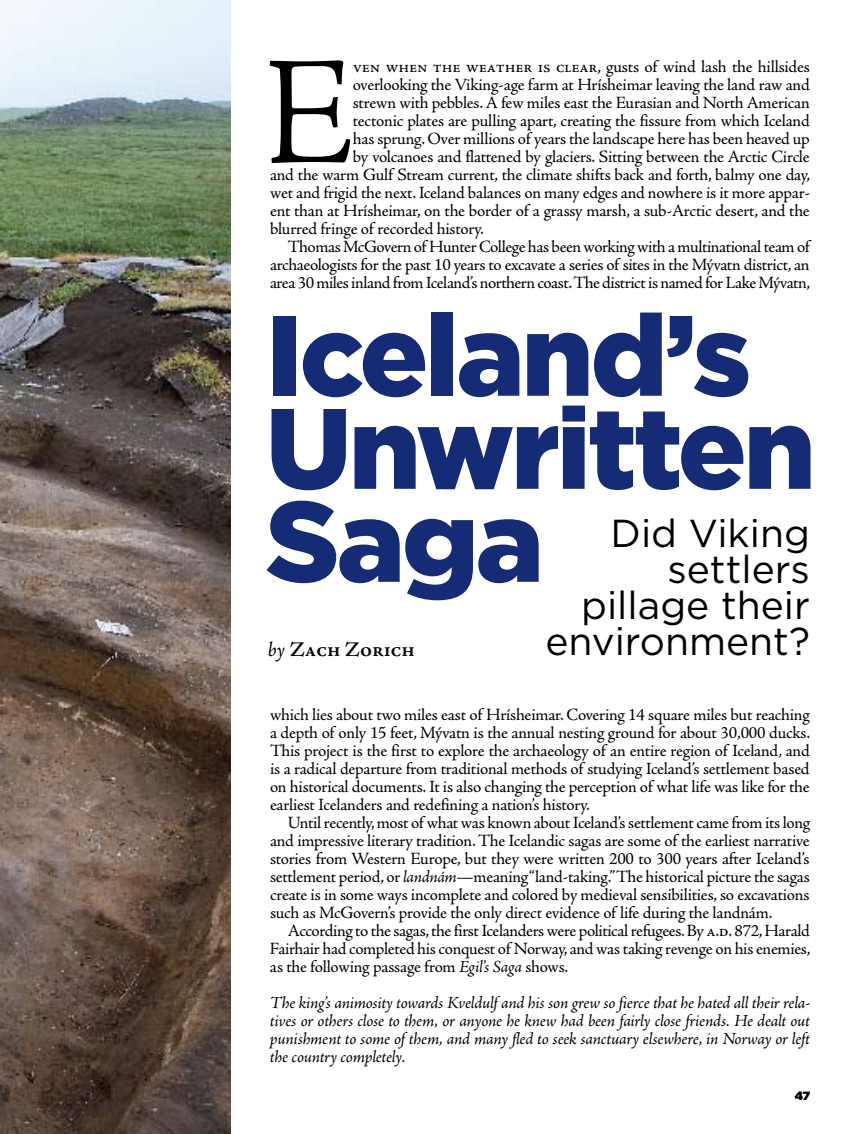
<style>
.page{position:relative;width:864px;height:1134px;background:#fff}
.page>*{position:absolute;margin:0;border:0;box-sizing:border-box;transform-origin:0 0}
.t1{font:300 154.8px "Adobe Jenson Pro";color:#000}
.t2{font:900 114px/93px "Gotham";letter-spacing:-.03em;color:#162b75}
.t3{font:39px/36px "Gotham";color:#000;text-align:right}
.t4{font:600 21px "Adobe Jenson Pro";color:#000}
.t5{font:17.25px/18px "Adobe Jenson Pro";letter-spacing:-.015em;color:#000;text-align:justify}
.t6{font:italic 17.25px/18px "Adobe Jenson Pro";letter-spacing:-.015em;color:#000;text-align:justify}
.t7{font:17.25px "Adobe Jenson Pro";letter-spacing:-.035em;color:#000}
.t8{font:17.25px "Adobe Jenson Pro";letter-spacing:-.04em;color:#000}
.t9{font:900 12px "Gotham";color:#000}
.s1{font-weight:400;font-style:italic}
.s2{font-style:italic}
</style>
<div class="page">
<img style="left:0;top:0;width:231px;height:1134px">
<h1 class="t1" style="left:262px;top:26px;width:93px">E</h1>
<p class="t5" style="left:353px;top:58px;width:459px">ven when the weather is clear, gusts of wind lash the hillsides</p>
<p class="t5" style="left:353px;top:76px;width:459px">overlooking the Viking-age farm at Hrísheimar leaving the land raw and</p>
<p class="t5" style="left:353px;top:94px;width:459px">strewn with pebbles. A few miles east the Eurasian and North American</p>
<p class="t5" style="left:353px;top:112px;width:459px">tectonic plates are pulling apart, creating the fissure from which Iceland</p>
<p class="t5" style="left:353px;top:130px;width:458px">has sprung. Over millions of years the landscape here has been heaved up</p>
<p class="t5" style="left:353px;top:148px;width:459px">by volcanoes and flattened by glaciers. Sitting between the Arctic Circle</p>
<p class="t5" style="left:270px;top:166px;width:542px">and the warm Gulf Stream current, the climate shifts back and forth, balmy one day,</p>
<p class="t5" style="left:270px;top:184px;width:541px">wet and frigid the next. Iceland balances on many edges and nowhere is it more appar-</p>
<p class="t5" style="left:270px;top:202px;width:541px">ent than at Hrísheimar, on the border of a grassy marsh, a sub-Arctic desert, and the</p>
<p class="t5" style="left:270px;top:220px;width:215px">blurred fringe of recorded history.</p>
<p class="t8" style="left:288px;top:237px;width:525px">Thomas McGovern of Hunter College has been working with a multinational team of</p>
<p class="t5" style="left:270px;top:256px;width:541px">archaeologists for the past 10 years to excavate a series of sites in the Mývatn district, an</p>
<p class="t7" style="left:270px;top:273px;width:542px">area 30 miles inland from Iceland’s northern coast. The district is named for Lake Mývatn,</p>
<h2 class="t2" style="left:266px;top:306px;width:552px">Iceland’s<br>Unwritten<br>Saga</h2>
<h3 class="t3" style="left:581px;top:515px;width:230px">Did Viking settlers pillage their</h3>
<h3 class="t3" style="left:545px;top:623px;width:266px">environment?</h3>
<p class="t4" style="left:268px;top:637px;width:149px"><span class="s1">by</span> Zach Zorich</p>
<p class="t5" style="left:270px;top:706px;width:542px">which lies about two miles east of Hrísheimar. Covering 14 square miles but reaching a depth of only 15 feet, Mývatn is the annual nesting ground for about 30,000 ducks.<br>This project is the first to explore the archaeology of an entire region of Iceland, and is a radical departure from traditional methods of studying Iceland’s settlement based on historical documents. It is also changing the perception of what life was like for the earliest Icelanders and redefining a nation’s history.</p>
<p class="t5" style="left:270px;top:814px;width:542px;text-indent:18px">Until recently, most of what was known about Iceland’s settlement came from its long and impressive literary tradition. The Icelandic sagas are some of the earliest narrative stories from Western Europe, but they were written 200 to 300 years after Iceland’s settlement period, or <span class="s2">landnám</span>—meaning “land-taking.”The historical picture the sagas create is in some ways incomplete and colored by medieval sensibilities, so excavations such as McGovern’s provide the only direct evidence of life during the landnám.</p>
<p class="t5" style="left:270px;top:922px;width:542px;text-indent:18px">According to the sagas, the first Icelanders were political refugees. By a.d. 872, Harald Fairhair had completed his conquest of Norway, and was taking revenge on his enemies, as the following passage from <span class="s2">Egil’s Saga</span> shows.</p>
<p class="t6" style="left:270px;top:994px;width:541px">The king’s animosity towards Kveldulf and his son grew so fierce that he hated all their rela&shy;tives or others close to them, or anyone he knew had been fairly close friends. He dealt out punishment to some of them, and many fled to seek sanctuary elsewhere, in Norway or left the country completely.</p>
<p class="t9" style="left:795px;top:1089px;width:17px">47</p>
</div>
